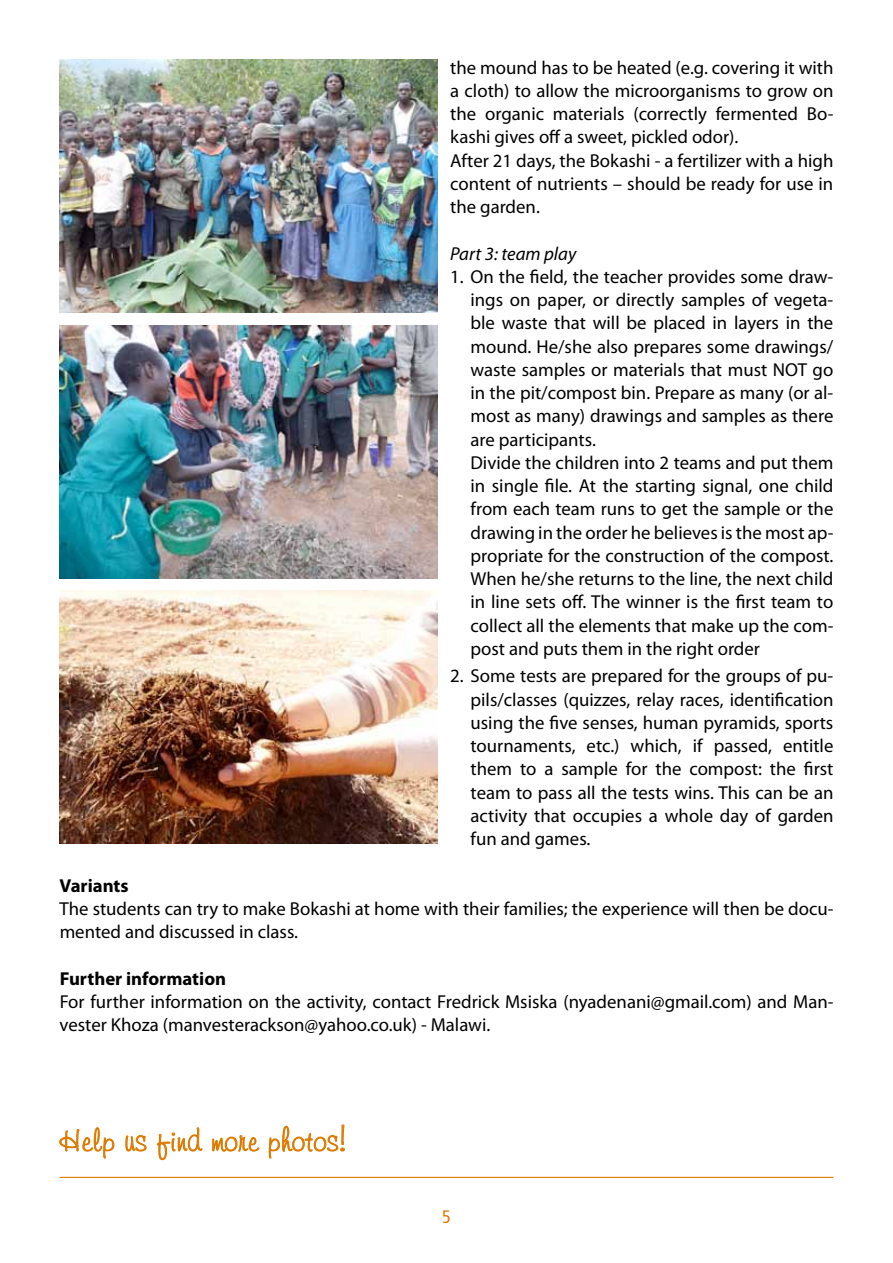
<style>
.page{position:relative;width:893px;height:1263px;background:#fff}
.page>*{position:absolute;margin:0;border:0;box-sizing:border-box;transform-origin:0 0}
.t1{font:33px "Freehand 591";color:#dd7a00;scale:.95 1}
.t2{font:18.75px/23.2px "Myriad Pro";color:#000}
.t3{font:700 18.75px "Myriad Pro";color:#000}
.t4{font:italic 18.75px "Myriad Pro";color:#000}
.t5{font:condensed 18px "Frutiger";color:#dd7a00}
</style>
<div class="page">
<hr style="left:60px;top:1177px;width:773px;height:1px;background:#dd7a00">
<svg style="left:59px;top:1127px;width:56px;height:32px"></svg>
<svg style="left:125px;top:1135px;width:22px;height:17px"></svg>
<svg style="left:157px;top:1127px;width:46px;height:33px"></svg>
<svg style="left:212px;top:1135px;width:48px;height:17px"></svg>
<svg style="left:268px;top:1124px;width:77px;height:35px"></svg>
<img style="left:60px;top:60px;width:377px;height:253px">
<img style="left:60px;top:591px;width:377px;height:253px">
<img style="left:60px;top:325px;width:377px;height:253px">
<p class="t2" style="left:450px;top:55px;width:385px">the mound has to be heated (e.g. covering it with a cloth) to allow the microorganisms to grow on the organic materials (correctly fermented Bo&shy;kashi gives off a sweet, pickled odor).<br>After 21 days, the Bokashi - a fertilizer with a high content of nutrients – should be ready for use in the garden.</p>
<p class="t4" style="left:450px;top:242px;width:128px">Part 3: team play</p>
<p class="t2" style="left:470px;top:265px;width:365px;text-indent:-20px">1. On the field, the teacher provides some draw&shy;ings on paper, or directly samples of vegeta&shy;ble waste that will be placed in layers in the mound. He/she also prepares some drawings/ waste samples or materials that must NOT go in the pit/compost bin. Prepare as many (or al&shy;most as many) drawings and samples as there are participants.<br>Divide the children into 2 teams and put them in single file. At the starting signal, one child from each team runs to get the sample or the drawing in the order he believes is the most ap&shy;propriate for the construction of the compost.<br>When he/she returns to the line, the next child in line sets off. The winner is the first team to collect all the elements that make up the com&shy;post and puts them in the right order</p>
<p class="t2" style="left:470px;top:664px;width:364px;text-align:justify;text-indent:-20px">2. Some tests are prepared for the groups of pu&shy;pils/classes (quizzes, relay races, identification using the five senses, human pyramids, sports tournaments, etc.) which, if passed, entitle them to a sample for the compost: the first team to pass all the tests wins. This can be an activity that occupies a whole day of garden fun and games.</p>
<p class="t3" style="left:60px;top:873px;width:71px">Variants</p>
<p class="t2" style="left:60px;top:897px;width:775px">The students can try to make Bokashi at home with their families; the experience will then be docu&shy;mented and discussed in class.</p>
<p class="t3" style="left:60px;top:966px;width:168px">Further information</p>
<p class="t2" style="left:60px;top:990px;width:775px">For further information on the activity, contact Fredrick Msiska (nyadenani@gmail.com) and Man&shy;vester Khoza (manvesterackson@yahoo.co.uk) - Malawi.</p>
<h1 class="t1" style="left:60px;top:1119px;width:304px">Help us find more photos!</h1>
<p class="t5" style="left:442px;top:1206px;width:10px">5</p>
</div>
